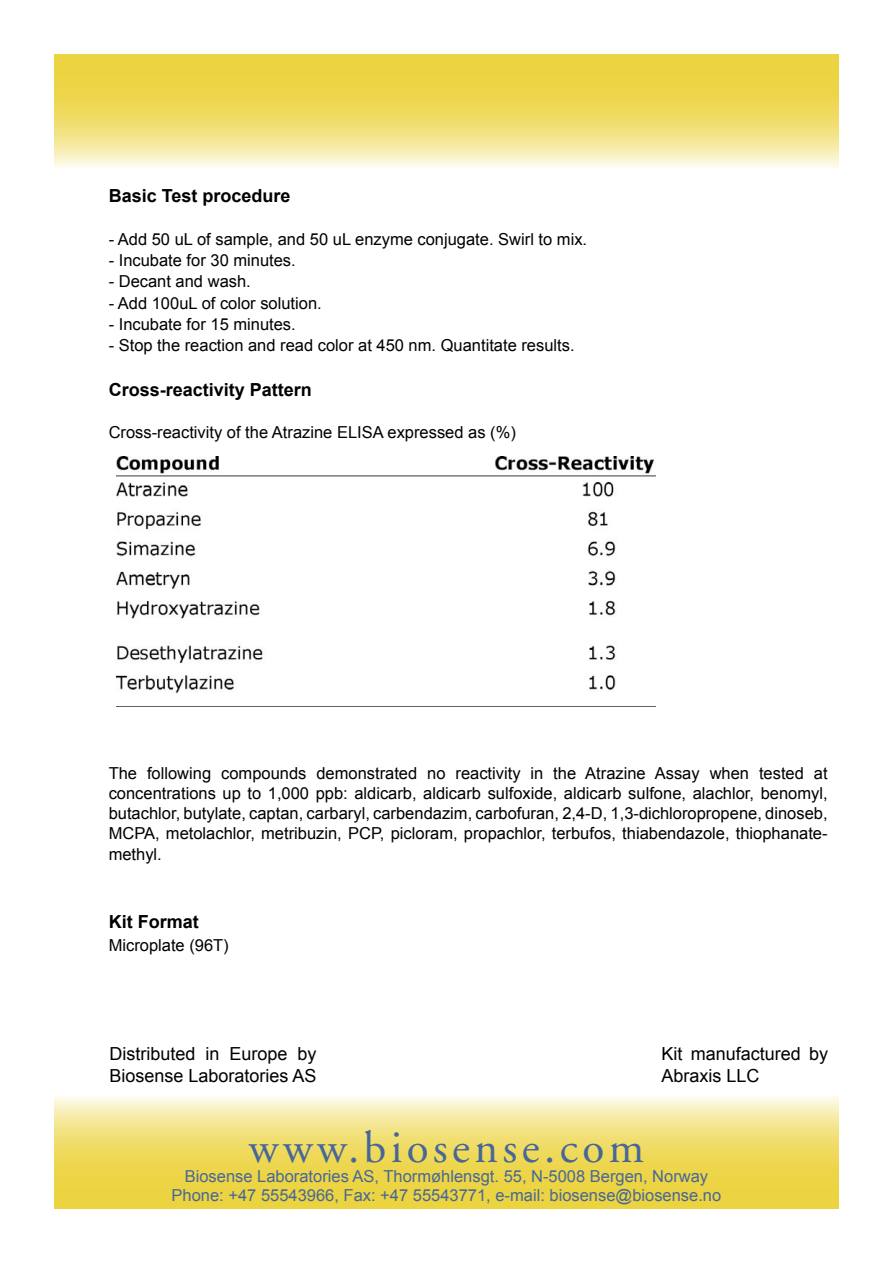
<style>
.page{position:relative;width:893px;height:1263px;background:#fff}
.page>*{position:absolute;margin:0;border:0;box-sizing:border-box;transform-origin:0 0}
.t1{font:45px "Adobe Garamond";letter-spacing:.1em;color:#476798}
.t2{font:18px/21.6px "Arial";color:#000}
.Body_text{font:700 18px "Arial";color:#000}
.Body_text-2{font:16.5px/19.8px "Arial";color:#000;text-align:justify}
.t3{font:16.5px "Arial";color:#476798}
</style>
<div class="page">
<svg style="left:54px;top:1096px;width:785px;height:113px;background:#f0de71"></svg>
<svg style="left:54px;top:54px;width:785px;height:114px;background:#f0de71"></svg>
<img style="left:116px;top:456px;width:539px;height:251px">
<p class="Body_text" style="left:109px;top:186px;width:183px">Basic Test procedure</p>
<p class="Body_text-2" style="left:109px;top:229px;width:480px">- Add 50 uL of sample, and 50 uL enzyme conjugate. Swirl to mix.</p>
<p class="Body_text-2" style="left:109px;top:250px;width:189px">- Incubate for 30 minutes.</p>
<p class="Body_text-2" style="left:109px;top:272px;width:144px">- Decant and wash.</p>
<p class="Body_text-2" style="left:109px;top:293px;width:215px">- Add 100uL of color solution.</p>
<p class="Body_text-2" style="left:109px;top:314px;width:189px">- Incubate for 15 minutes.</p>
<p class="Body_text-2" style="left:109px;top:336px;width:467px">- Stop the reaction and read color at 450 nm. Quantitate results.</p>
<p class="Body_text" style="left:109px;top:379px;width:205px">Cross-reactivity Pattern</p>
<p class="Body_text-2" style="left:109px;top:423px;width:409px">Cross-reactivity of the Atrazine ELISA expressed as (%)</p>
<p class="Body_text-2" style="left:109px;top:763px;width:720px">The following compounds demonstrated no reactivity in the Atrazine Assay when tested at concentrations up to 1,000 ppb: aldicarb, aldicarb sulfoxide, aldicarb sulfone, alachlor, benomyl, butachlor, butylate, captan, carbaryl, carbendazim, carbofuran, 2,4-D, 1,3-dichloropropene, dinoseb, MCPA, metolachlor, metribuzin, PCP, picloram, propachlor, terbufos, thiabendazole, thiophanate-</p>
<p class="Body_text-2" style="left:109px;top:844px;width:55px">methyl.</p>
<p class="Body_text" style="left:109px;top:911px;width:92px">Kit Format</p>
<p class="Body_text-2" style="left:109px;top:935px;width:122px">Microplate (96T)</p>
<p class="t2" style="left:109px;top:1043px;width:208px">Distributed in Europe by<br>Biosense Laboratories AS</p>
<p class="t2" style="left:662px;top:1043px;width:168px">Kit manufactured by<br>Abraxis LLC</p>
<p class="t1" style="left:249px;top:1123px;width:397px">www.biosense.com</p>
<p class="t3" style="left:185px;top:1166px;width:525px">Biosense Laboratories AS, Thormøhlensgt. 55, N-5008 Bergen, Norway</p>
<p class="t3" style="left:172px;top:1186px;width:551px">Phone: +47 55543966, Fax: +47 55543771, e-mail: biosense@biosense.no</p>
</div>
